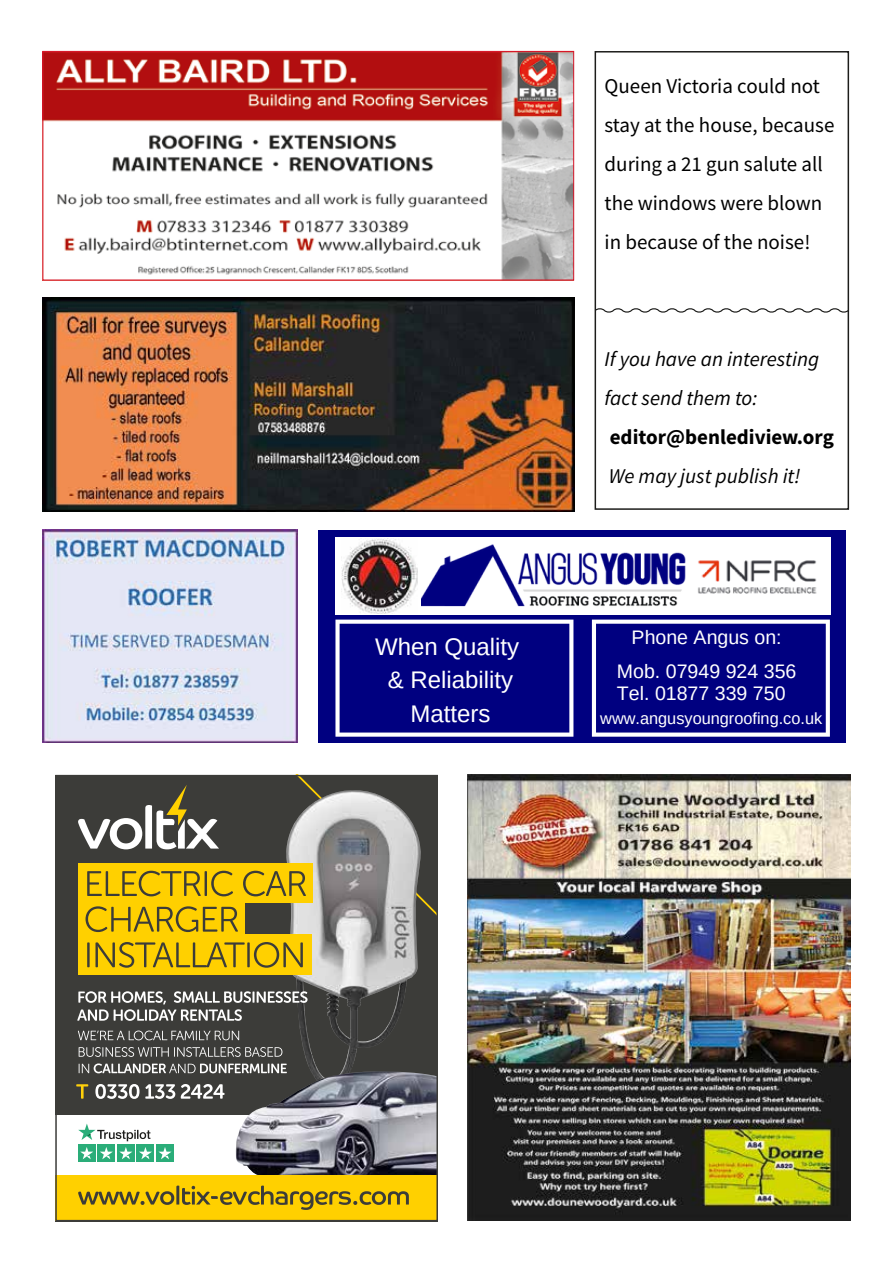
<style>
.page{position:relative;width:893px;height:1263px;background:#fff}
.page>*{position:absolute;margin:0;border:0;box-sizing:border-box;transform-origin:0 0}
.t1{font:24px/33.5px "Arimo";color:#fff;text-align:center}
.t2{font:21px/39px "Source Sans Pro";color:#000}
.t3{font:italic 21px/39px "Source Sans Pro";color:#000}
.t4{font:700 21px "Source Sans Pro";color:#000}
.t5{font:19.5px/33.8px "Arimo";color:#fff;text-align:center}
.t6{font:16.35px "Arimo";color:#fff}
</style>
<div class="page">
<img style="left:43px;top:297px;width:531px;height:214px">
<img style="left:45px;top:53px;width:527px;height:225px">
<div style="left:43px;top:51px;width:531px;height:229px;border:1px solid #d71528"></div>
<img style="left:468px;top:774px;width:382px;height:446px">
<img style="left:42px;top:530px;width:256px;height:212px">
<div style="left:319px;top:530px;width:527px;height:213px;background:#000080"></div>
<div style="left:335px;top:537px;width:495px;height:78px;background:#fff"></div>
<img style="left:421px;top:544px;width:265px;height:63px">
<img style="left:342px;top:538px;width:75px;height:76px">
<img style="left:698px;top:560px;width:118px;height:34px">
<svg style="left:592px;top:620px;width:238px;height:117px"></svg>
<svg style="left:335px;top:620px;width:238px;height:117px"></svg>
<div style="left:55px;top:775px;width:383px;height:446px;background:#3c3c39"></div>
<img style="left:286px;top:932px;width:132px;height:139px">
<svg style="left:77px;top:991px;width:231px;height:30px"></svg>
<div style="left:55px;top:1115px;width:383px;height:81px;background:#fff"></div>
<img style="left:236px;top:1071px;width:199px;height:104px">
<div style="left:79px;top:901px;width:166px;height:34px;background:#ffd000"></div>
<div style="left:79px;top:935px;width:233px;height:40px;background:#ffd000"></div>
<svg style="left:87px;top:942px;width:216px;height:26px"></svg>
<svg style="left:78px;top:778px;width:357px;height:154px"></svg>
<svg style="left:95px;top:1084px;width:130px;height:15px"></svg>
<svg style="left:76px;top:1084px;width:12px;height:15px"></svg>
<div style="left:55px;top:1175px;width:383px;height:46px;background:#ffd000"></div>
<svg style="left:78px;top:1185px;width:331px;height:25px"></svg>
<svg style="left:79px;top:1063px;width:208px;height:10px"></svg>
<svg style="left:79px;top:1047px;width:203px;height:10px"></svg>
<svg style="left:78px;top:1030px;width:161px;height:10px"></svg>
<svg style="left:78px;top:1123px;width:72px;height:18px"></svg>
<div style="left:78px;top:1144px;width:18px;height:18px;background:#2aad79"></div>
<svg style="left:80px;top:1147px;width:13px;height:12px"></svg>
<div style="left:97px;top:1144px;width:18px;height:18px;background:#2aad79"></div>
<svg style="left:100px;top:1147px;width:13px;height:12px"></svg>
<div style="left:117px;top:1144px;width:18px;height:18px;background:#2aad79"></div>
<svg style="left:119px;top:1147px;width:13px;height:12px"></svg>
<div style="left:136px;top:1144px;width:18px;height:18px;background:#2aad79"></div>
<svg style="left:139px;top:1147px;width:13px;height:12px"></svg>
<div style="left:156px;top:1144px;width:18px;height:18px;background:#2aad79"></div>
<svg style="left:158px;top:1147px;width:14px;height:12px"></svg>
<div style="left:55px;top:775px;width:383px;height:446px;border:2px solid #3c3c39"></div>
<div style="left:595px;top:51px;width:254px;height:459px;border:2px solid #1d1d1b"></div>
<svg style="left:594px;top:307px;width:256px;height:7px"></svg>
<p class="t1" style="left:375px;top:630px;width:146px">When Quality &amp; Reliability<br>Matters</p>
<p class="t2" style="left:605px;top:66px;width:231px">Queen Victoria could not stay at the house, because during a 21 gun salute all the windows were blown in because of the noise!</p>
<p class="t3" style="left:605px;top:339px;width:216px">If you have an interesting fact send them to:</p>
<p class="t4" style="left:610px;top:423px;width:226px">editor@benlediview.org</p>
<p class="t3" style="left:609px;top:456px;width:193px">We may just publish it!</p>
<p class="t5" style="left:617px;top:621px;width:181px">Phone Angus on:<br>Mob. 07949 924 356</p>
<p class="t5" style="left:617px;top:677px;width:170px">Tel. 01877 339 750</p>
<p class="t6" style="left:600px;top:708px;width:223px">www.angusyoungroofing.co.uk</p>
</div>
